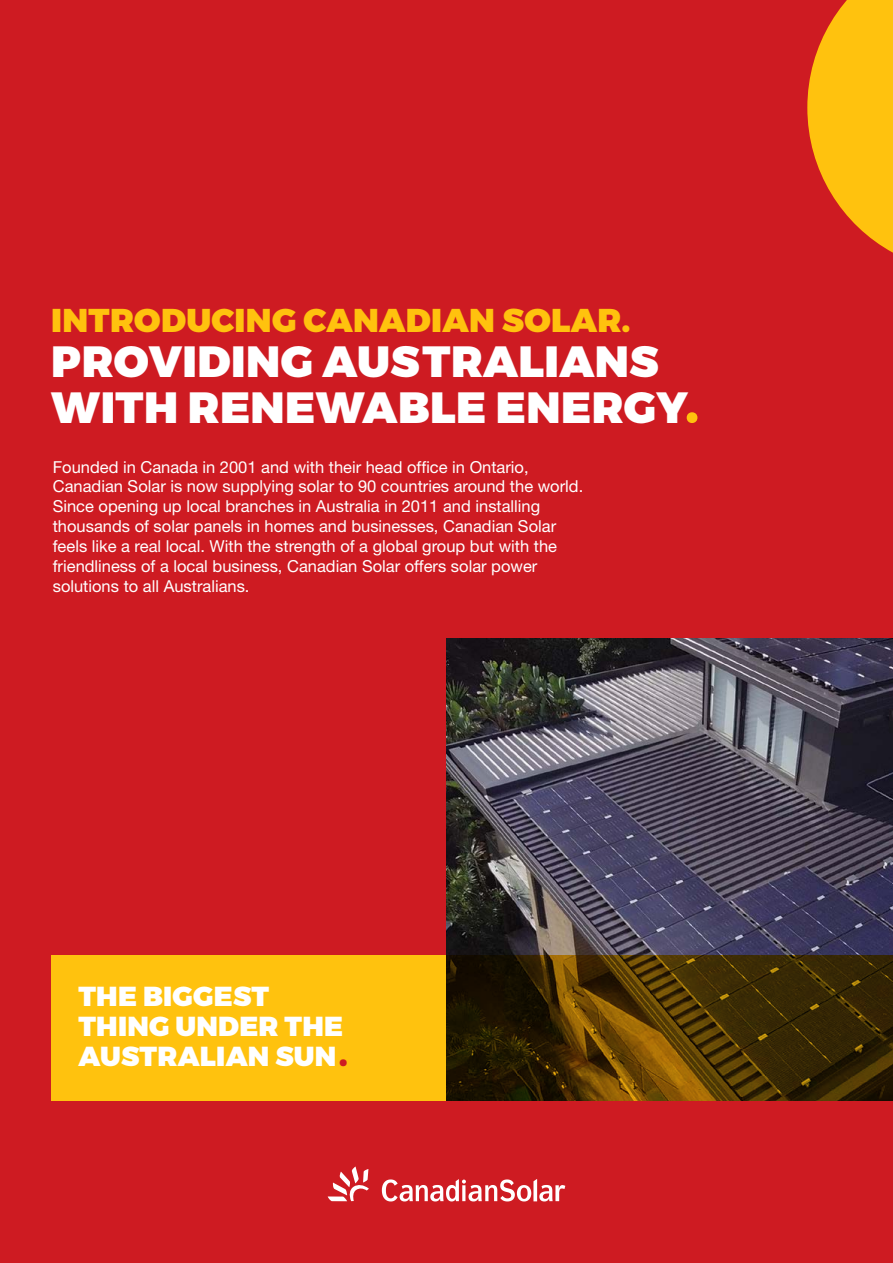
<style>
.page{position:relative;width:893px;height:1263px;background:#ce1b22}
.page>*{position:absolute;margin:0;border:0;box-sizing:border-box;transform-origin:0 0}
.t1{font:900 43.8px/45.8px "Montserrat";letter-spacing:.01em;color:#fff}
.t2{font:900 33px "Montserrat";letter-spacing:.01em;color:#ffc20e}
.t3{font:900 27.45px/30px "Montserrat";letter-spacing:.01em;color:#fff}
.t4{font:16.5px/19.8px "Helvetica Neue";color:#fff}
.s1{font-size:34.05px}
.s2{font-size:52.5px;color:#ffc20e}
.s3{font-size:34.05px;color:#ce1b22}
</style>
<div class="page">
<svg style="left:328px;top:1166px;width:41px;height:35px"></svg>
<svg style="left:382px;top:1179px;width:183px;height:22px"></svg>
<svg style="left:807px;top:0;width:86px;height:253px"></svg>
<div style="left:51px;top:955px;width:446px;height:146px;background:#ffc20e"></div>
<img style="left:446px;top:639px;width:447px;height:316px">
<svg style="left:446px;top:955px;width:447px;height:146px;background:#432e03"></svg>
<h2 class="t2" style="left:51px;top:299px;width:581px">INTRODUCING CANADIAN SOLAR<span class="s1">.</span></h2>
<h1 class="t1" style="left:51px;top:340px;width:649px">PROVIDING AUSTRALIANS<br>WITH RENEWABLE ENERGY<span class="s2">.</span></h1>
<p class="t4" style="left:53px;top:457px;width:532px">Founded in Canada in 2001 and with their head office in Ontario, Canadian Solar is now supplying solar to 90 countries around the world.<br>Since opening up local branches in Australia in 2011 and installing thousands of solar panels in homes and businesses, Canadian Solar feels like a real local. With the strength of a global group but with the friendliness of a local business, Canadian Solar offers solar power solutions to all Australians.</p>
<h3 class="t3" style="left:78px;top:982px;width:271px">THE BIGGEST<br>THING UNDER THE<br>AUSTRALIAN SUN<span class="s3">.</span></h3>
</div>
